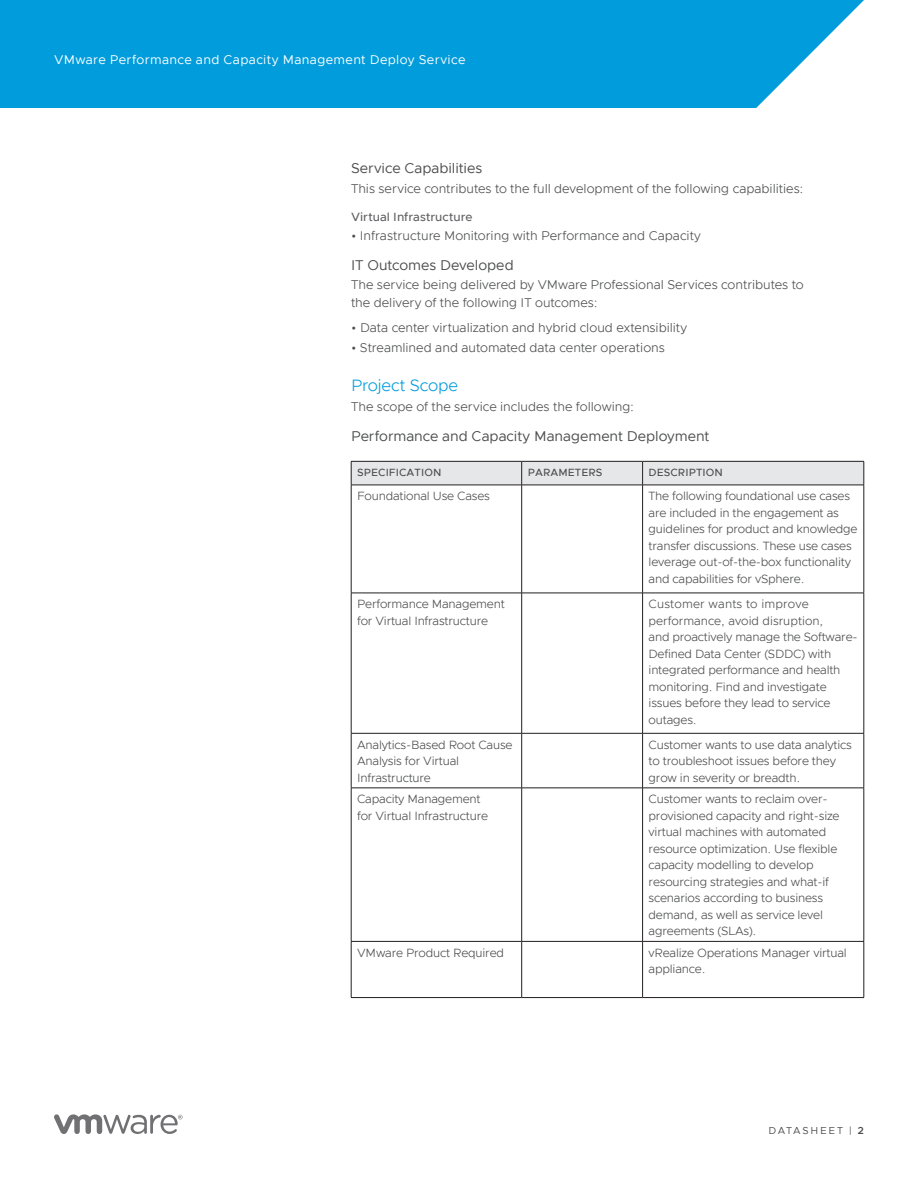
<style>
.page{position:relative;width:918px;height:1188px;background:#fff}
.page>*{position:absolute;margin:0;border:0;box-sizing:border-box;transform-origin:0 0}
._4a__SUBHEAD-1{font:300 16.5px "Metropolis";letter-spacing:-.01em;color:#009cdc}
._4a__SUBHEAD-2-85BLK{font:14.25px "Metropolis";color:#4b4c4d}
._3a__BODY_TEXT{font:300 12.75px/17.2px "Metropolis";color:#4b4c4d}
.t1{font:12.75px "Metropolis";letter-spacing:.03em;color:#fff}
._6c__TABLE_BODY{font:300 12px/16.5px "Metropolis";letter-spacing:-.015em;color:#4b4c4d}
._4a__SUBHEAD-3-gray{font:500 12px "Metropolis";letter-spacing:.005em;color:#636366}
._6a__TABLE_HEAD{font:500 10.5px "Metropolis";letter-spacing:.01em;color:#4b4c4d}
.t2{font:10.2px "Metropolis";letter-spacing:.165em;color:#4b4c4d}
.s1{font-weight:600}
</style>
<div class="page">
<svg style="left:54px;top:1114px;width:129px;height:20px"></svg>
<div style="left:0;top:0;width:864px;height:108px;background:#009cdc"></div>
<hr style="left:351px;top:485px;width:1px;height:108px;background:#231f20">
<hr style="left:521px;top:485px;width:1px;height:108px;background:#231f20">
<hr style="left:642px;top:485px;width:1px;height:108px;background:#231f20">
<hr style="left:864px;top:485px;width:1px;height:108px;background:#231f20">
<hr style="left:351px;top:593px;width:171px;height:1px;background:#231f20">
<hr style="left:351px;top:593px;width:1px;height:140px;background:#231f20">
<hr style="left:522px;top:593px;width:121px;height:1px;background:#231f20">
<hr style="left:521px;top:593px;width:1px;height:140px;background:#231f20">
<hr style="left:643px;top:593px;width:221px;height:1px;background:#231f20">
<hr style="left:642px;top:593px;width:1px;height:140px;background:#231f20">
<hr style="left:864px;top:593px;width:1px;height:140px;background:#231f20">
<hr style="left:351px;top:733px;width:171px;height:1px;background:#231f20">
<hr style="left:351px;top:734px;width:1px;height:54px;background:#231f20">
<hr style="left:522px;top:733px;width:121px;height:1px;background:#231f20">
<hr style="left:521px;top:734px;width:1px;height:54px;background:#231f20">
<hr style="left:643px;top:733px;width:221px;height:1px;background:#231f20">
<hr style="left:642px;top:734px;width:1px;height:54px;background:#231f20">
<hr style="left:864px;top:734px;width:1px;height:54px;background:#231f20">
<hr style="left:351px;top:788px;width:171px;height:1px;background:#231f20">
<hr style="left:351px;top:788px;width:1px;height:153px;background:#231f20">
<hr style="left:522px;top:788px;width:121px;height:1px;background:#231f20">
<hr style="left:521px;top:788px;width:1px;height:153px;background:#231f20">
<hr style="left:643px;top:788px;width:221px;height:1px;background:#231f20">
<hr style="left:642px;top:788px;width:1px;height:153px;background:#231f20">
<hr style="left:864px;top:788px;width:1px;height:153px;background:#231f20">
<hr style="left:351px;top:941px;width:171px;height:1px;background:#231f20">
<hr style="left:351px;top:942px;width:1px;height:55px;background:#231f20">
<hr style="left:522px;top:941px;width:121px;height:1px;background:#231f20">
<hr style="left:521px;top:942px;width:1px;height:55px;background:#231f20">
<svg style="left:351px;top:461px;width:514px;height:24px"></svg>
<hr style="left:351px;top:485px;width:171px;height:1px;background:#231f20">
<hr style="left:522px;top:485px;width:121px;height:1px;background:#231f20">
<hr style="left:643px;top:485px;width:221px;height:1px;background:#231f20">
<hr style="left:643px;top:941px;width:221px;height:1px;background:#231f20">
<hr style="left:642px;top:942px;width:1px;height:55px;background:#231f20">
<hr style="left:864px;top:942px;width:1px;height:55px;background:#231f20">
<hr style="left:351px;top:997px;width:171px;height:1px;background:#231f20">
<hr style="left:522px;top:997px;width:121px;height:1px;background:#231f20">
<hr style="left:643px;top:997px;width:221px;height:1px;background:#231f20">
<p class="t1" style="left:54px;top:52px;width:413px">VMware Performance and Capacity Management Deploy Service</p>
<p class="_4a__SUBHEAD-2-85BLK" style="left:351px;top:160px;width:133px">Service Capabilities</p>
<p class="_3a__BODY_TEXT" style="left:351px;top:180px;width:454px">This service contributes to the full development of the following capabilities:</p>
<p class="_4a__SUBHEAD-3-gray" style="left:351px;top:210px;width:123px">Virtual Infrastructure</p>
<p class="_3a__BODY_TEXT" style="left:351px;top:227px;width:352px">• Infrastructure Monitoring with Performance and Capacity</p>
<p class="_4a__SUBHEAD-2-85BLK" style="left:351px;top:256px;width:164px">IT Outcomes Developed</p>
<p class="_3a__BODY_TEXT" style="left:351px;top:276px;width:454px">The service being delivered by VMware Professional Services contributes to the delivery of the following IT outcomes:</p>
<p class="_3a__BODY_TEXT" style="left:351px;top:319px;width:338px">• Data center virtualization and hybrid cloud extensibility</p>
<p class="_3a__BODY_TEXT" style="left:351px;top:339px;width:315px">• Streamlined and automated data center operations</p>
<p class="_4a__SUBHEAD-1" style="left:351px;top:375px;width:109px">Project Scope</p>
<p class="_3a__BODY_TEXT" style="left:351px;top:398px;width:284px">The scope of the service includes the following:</p>
<p class="_4a__SUBHEAD-2-85BLK" style="left:351px;top:427px;width:360px">Performance and Capacity Management Deployment</p>
<p class="_6a__TABLE_HEAD" style="left:357px;top:466px;width:86px">SPECIFICATION</p>
<p class="_6a__TABLE_HEAD" style="left:528px;top:466px;width:76px">PARAMETERS</p>
<p class="_6a__TABLE_HEAD" style="left:649px;top:466px;width:76px">DESCRIPTION</p>
<p class="_6c__TABLE_BODY" style="left:357px;top:488px;width:134px">Foundational Use Cases</p>
<p class="_6c__TABLE_BODY" style="left:649px;top:488px;width:211px">The following foundational use cases are included in the engagement as guidelines for product and knowledge transfer discussions. These use cases leverage out-of-the-box functionality and capabilities for vSphere.</p>
<p class="_6c__TABLE_BODY" style="left:357px;top:596px;width:149px">Performance Management for Virtual Infrastructure</p>
<p class="_6c__TABLE_BODY" style="left:649px;top:596px;width:211px">Customer wants to improve performance, avoid disruption,<br>and proactively manage the Software-<br>Defined Data Center (SDDC) with integrated performance and health monitoring. Find and investigate issues before they lead to service outages.</p>
<p class="_6c__TABLE_BODY" style="left:357px;top:736px;width:157px">Analytics-Based Root Cause<br>Analysis for Virtual<br>Infrastructure</p>
<p class="_6c__TABLE_BODY" style="left:649px;top:736px;width:205px">Customer wants to use data analytics to troubleshoot issues before they grow in severity or breadth.</p>
<p class="_6c__TABLE_BODY" style="left:357px;top:791px;width:132px">Capacity Management for Virtual Infrastructure</p>
<p class="_6c__TABLE_BODY" style="left:649px;top:791px;width:193px">Customer wants to reclaim over&shy;provisioned capacity and right-size virtual machines with automated resource optimization. Use flexible capacity modelling to develop resourcing strategies and what-if scenarios according to business demand, as well as service level agreements (SLAs).</p>
<p class="_6c__TABLE_BODY" style="left:357px;top:945px;width:148px">VMware Product Required</p>
<p class="_6c__TABLE_BODY" style="left:649px;top:945px;width:200px">vRealize Operations Manager virtual appliance.</p>
<p class="t2" style="left:769px;top:1124px;width:97px">DATASHEET | <span class="s1">2</span></p>
</div>
